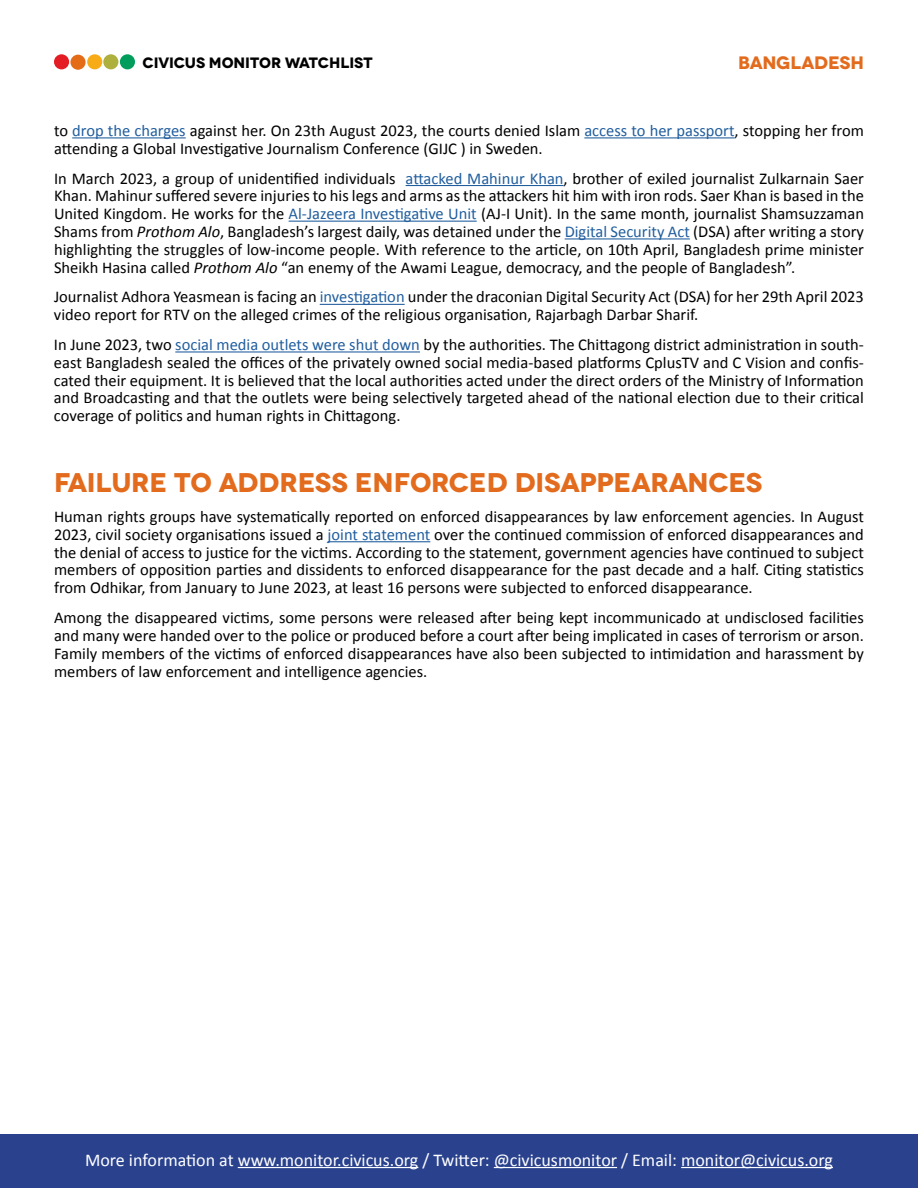
<style>
.page{position:relative;width:918px;height:1188px;background:#fff}
.page>*{position:absolute;margin:0;border:0;box-sizing:border-box;transform-origin:0 0}
.t1{font:700 27px "Novecentowide";letter-spacing:-.01em;color:#e26b1d}
.t2{font:18px "Calibri";color:#fff}
.t3{font:700 18px "Novecentowide";letter-spacing:-.01em;color:#e26b1d}
.t4{font:16.5px/17.9px "Calibri";color:#000;text-align:justify}
.t5{font:700 15px "Novecentowide";letter-spacing:-.01em;color:#000}
.s1{color:#215e9e}
.s2{font-style:italic}
</style>
<div class="page">
<div style="left:0;top:1134px;width:918px;height:54px;background:#2a428e"></div>
<hr style="left:238px;top:1167px;width:180px;height:1px;background:#fff">
<hr style="left:494px;top:1167px;width:123px;height:1px;background:#fff">
<hr style="left:681px;top:1167px;width:152px;height:1px;background:#fff">
<div style="left:54px;top:54px;width:15px;height:15px;background:#e41d24;border-radius:50%"></div>
<div style="left:70px;top:55px;width:16px;height:15px;background:#e46c16;border-radius:50%"></div>
<div style="left:87px;top:54px;width:15px;height:15px;background:#f7ab17;border-radius:50%"></div>
<div style="left:103px;top:54px;width:15px;height:15px;background:#adb03d;border-radius:50%"></div>
<div style="left:120px;top:54px;width:15px;height:15px;background:#019d5c;border-radius:50%"></div>
<hr style="left:72px;top:137px;width:114px;height:1px;background:#215e9e">
<hr style="left:584px;top:137px;width:151px;height:1px;background:#215e9e">
<hr style="left:406px;top:185px;width:158px;height:1px;background:#215e9e">
<hr style="left:289px;top:221px;width:188px;height:1px;background:#215e9e">
<hr style="left:565px;top:238px;width:125px;height:1px;background:#215e9e">
<hr style="left:320px;top:304px;width:85px;height:1px;background:#215e9e">
<hr style="left:175px;top:351px;width:245px;height:2px;background:#215e9e">
<hr style="left:328px;top:541px;width:102px;height:1px;background:#215e9e">
<p class="t5" style="left:143px;top:54px;width:232px">CIVICUS MONITOR WATCHLIST</p>
<p class="t3" style="left:738px;top:52px;width:127px">BANGLADESH</p>
<p class="t4" style="left:54px;top:122px;width:812px">to <span class="s1">drop the charges</span> against her. On 23th August 2023, the courts denied Islam <span class="s1">access to her passport</span>, stopping her from attending a Global Investigative Journalism Conference (GIJC ) in Sweden.</p>
<p class="t4" style="left:54px;top:169px;width:812px">In March 2023, a group of unidentified individuals <span class="s1">attacked Mahinur Khan</span>, brother of exiled journalist Zulkarnain Saer Khan. Mahinur suffered severe injuries to his legs and arms as the attackers hit him with iron rods. Saer Khan is based in the United Kingdom. He works for the <span class="s1">Al-Jazeera Investigative Unit</span> (AJ-I Unit). In the same month, journalist Shamsuzzaman Shams from <span class="s2">Prothom Alo</span>, Bangladesh’s largest daily, was detained under the <span class="s1">Digital Security Act</span> (DSA) after writing a story highlighting the struggles of low-income people. With reference to the article, on 10th April, Bangladesh prime minister Sheikh Hasina called <span class="s2">Prothom Alo</span> “an enemy of the Awami League, democracy, and the people of Bangladesh”.</p>
<p class="t4" style="left:54px;top:288px;width:812px">Journalist Adhora Yeasmean is facing an <span class="s1">investigation</span> under the draconian Digital Security Act (DSA) for her 29th April 2023 video report for RTV on the alleged crimes of the religious organisation, Rajarbagh Darbar Sharif.</p>
<p class="t4" style="left:54px;top:336px;width:812px">In June 2023, two <span class="s1">social media outlets were shut down</span> by the authorities. The Chittagong district administration in south&shy;east Bangladesh sealed the offices of the privately owned social media-based platforms CplusTV and C Vision and confis&shy;cated their equipment. It is believed that the local authorities acted under the direct orders of the Ministry of Information and Broadcasting and that the outlets were being selectively targeted ahead of the national election due to their critical coverage of politics and human rights in Chittagong.</p>
<h1 class="t1" style="left:54px;top:466px;width:710px">FAILURE TO ADDRESS ENFORCED DISAPPEARANCES</h1>
<p class="t4" style="left:54px;top:508px;width:812px">Human rights groups have systematically reported on enforced disappearances by law enforcement agencies. In August 2023, civil society organisations issued a <span class="s1">joint statement</span> over the continued commission of enforced disappearances and the denial of access to justice for the victims. According to the statement, government agencies have continued to subject members of opposition parties and dissidents to enforced disappearance for the past decade and a half. Citing statistics from Odhikar, from January to June 2023, at least 16 persons were subjected to enforced disappearance.</p>
<p class="t4" style="left:54px;top:609px;width:812px">Among the disappeared victims, some persons were released after being kept incommunicado at undisclosed facilities and many were handed over to the police or produced before a court after being implicated in cases of terrorism or arson.<br>Family members of the victims of enforced disappearances have also been subjected to intimidation and harassment by members of law enforcement and intelligence agencies.</p>
<p class="t2" style="left:85px;top:1148px;width:749px">More information at www.monitor.civicus.org / Twitter: @civicusmonitor / Email: monitor@civicus.org</p>
</div>
